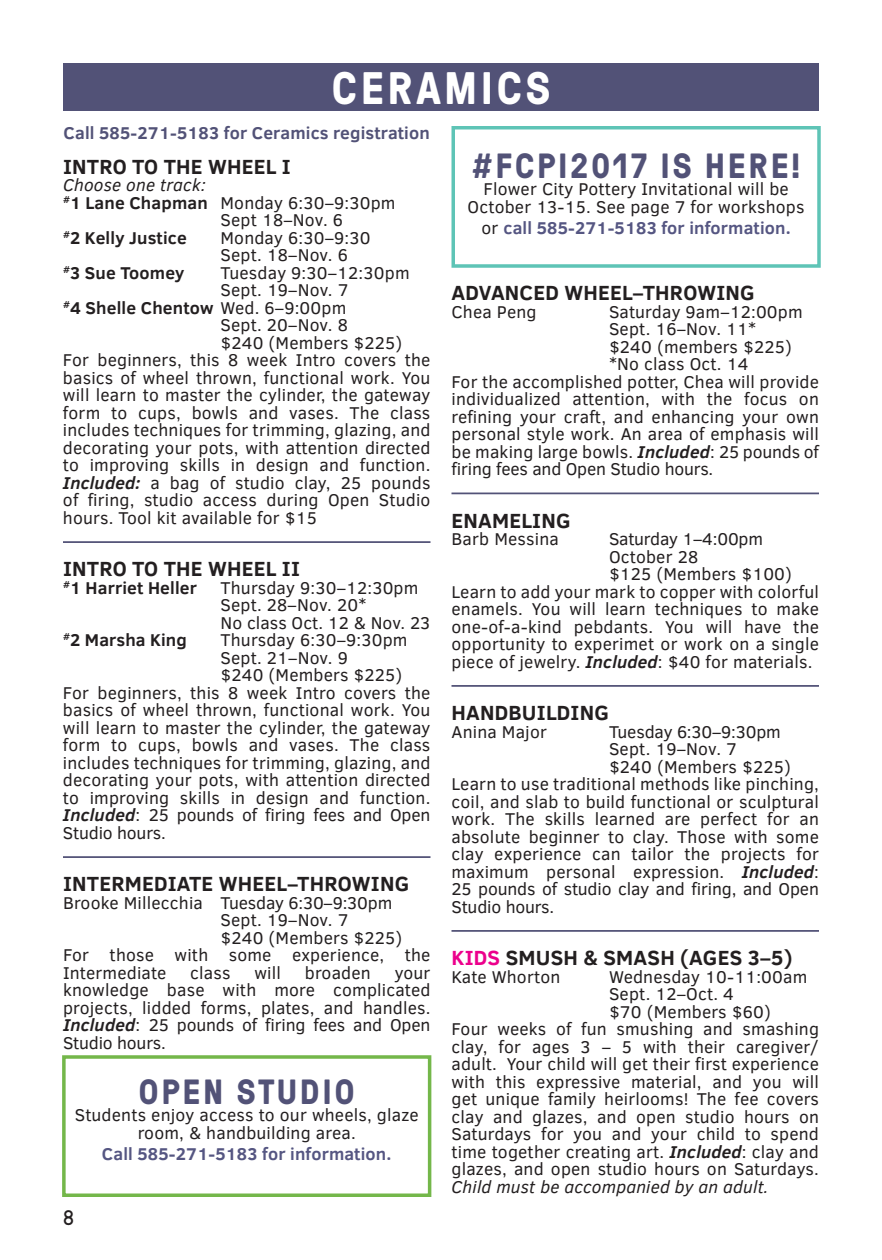
<style>
.page{position:relative;width:882px;height:1260px;background:#fff}
.page>*{position:absolute;margin:0;border:0;box-sizing:border-box;transform-origin:0 0}
.t1{font:700 45.5px "GT Pressura";color:#fff}
.t2{font:700 35px "GT Pressura";letter-spacing:.075em;color:#525277}
.t3{font:700 21px "Clear Sans";letter-spacing:.01em;color:#231f20}
.t4{font:700 21px "Clear Sans";color:#ec008c}
.t5{font:21px "GT Pressura";color:#231f20}
.t6{font:17.5px/17.5px "Clear Sans";letter-spacing:.01em;color:#231f20}
.t7{font:17.5px "Clear Sans";letter-spacing:-.01em;color:#231f20}
.t8{font:700 17.5px "Clear Sans";letter-spacing:.01em;color:#231f20}
.t9{font:700 17.5px "Clear Sans";letter-spacing:.01em;color:#555682}
.t10{font:italic 17.5px "Clear Sans";letter-spacing:.01em;color:#231f20}
.t11{font:700 17.5px "Clear Sans";letter-spacing:.01em;color:#525277}
.s1{font-weight:700}
.s2{font-weight:400}
.s3{font-weight:700;font-style:italic}
.s4{font-weight:400;color:#231f20}
</style>
<div class="page">
<hr style="left:63px;top:541px;width:367px;height:2px;background:#525277">
<hr style="left:63px;top:856px;width:367px;height:2px;background:#525277">
<hr style="left:452px;top:493px;width:367px;height:1px;background:#525277">
<hr style="left:452px;top:685px;width:367px;height:2px;background:#525277">
<hr style="left:452px;top:930px;width:367px;height:2px;background:#525277">
<div style="left:63px;top:63px;width:756px;height:47px;background:#525277"></div>
<div style="left:62px;top:1055px;width:369px;height:142px;border:4px solid #74b74a"></div>
<div style="left:452px;top:126px;width:369px;height:142px;border:4px solid #5ec4b6"></div>
<h1 class="t1" style="left:332px;top:54px;width:28px">CERAMICS</h1>
<p class="t11" style="left:64px;top:120px;width:368px">Call 585-271-5183 for Ceramics registration</p>
<p class="t3" style="left:63px;top:151px;width:227px">Intro to the Wh eel I</p>
<p class="t10" style="left:63px;top:173px;width:144px">Choose one track:</p>
<p class="t6" style="left:63px;top:194px;width:334px"><sup>#</sup><span class="s1">1 Lane Chapman</span> Monday 6:30–9:30pm</p>
<p class="t6" style="left:220px;top:211px;width:124px">Sept 18–Nov. 6</p>
<p class="t8" style="left:63px;top:225px;width:125px"><sup>#</sup>2 Kelly Justice</p>
<p class="t6" style="left:220px;top:229px;width:152px">Monday 6:30–9:30<br>Sept. 18–Nov. 6</p>
<p class="t8" style="left:63px;top:260px;width:123px"><sup>#</sup>3 Sue Toomey</p>
<p class="t6" style="left:221px;top:264px;width:191px">Tuesday 9:30–12:30pm</p>
<p class="t6" style="left:221px;top:281px;width:130px">Sept. 19–Nov. 7</p>
<p class="t8" style="left:63px;top:295px;width:285px"><sup>#</sup>4 Shelle Chentow <span class="s2">Wed. 6–9:00pm</span></p>
<p class="t6" style="left:220px;top:316px;width:129px">Sept. 20–Nov. 8</p>
<p class="t6" style="left:220px;top:334px;width:183px">$240 (Members $225)</p>
<p class="t6" style="left:63px;top:351px;width:369px">For beginners, this 8 week Intro covers the</p>
<p class="t6" style="left:63px;top:369px;width:369px">basics of wheel thrown, functional work. You</p>
<p class="t6" style="left:63px;top:386px;width:369px">will learn to master the cylinder, the gateway</p>
<p class="t6" style="left:63px;top:404px;width:369px">form to cups, bowls and vases. The class</p>
<p class="t6" style="left:63px;top:421px;width:369px">includes techniques for trimming, glazing, and</p>
<p class="t6" style="left:63px;top:439px;width:369px">decorating your pots, with attention directed</p>
<p class="t6" style="left:63px;top:456px;width:369px">to improving skills in design and function.</p>
<p class="t6" style="left:63px;top:474px;width:369px"><span class="s3">Included:</span> a bag of studio clay, 25 pounds</p>
<p class="t6" style="left:63px;top:491px;width:369px">of firing, studio access during Open Studio</p>
<p class="t6" style="left:63px;top:509px;width:255px">hours. Tool kit available for $15</p>
<p class="t3" style="left:63px;top:554px;width:228px">Intro to the Wh eel II</p>
<p class="t8" style="left:63px;top:575px;width:136px"><sup>#</sup>1 Harriet Heller</p>
<p class="t6" style="left:220px;top:579px;width:211px">Thursday 9:30–12:30pm<br>Sept. 28–Nov. 20*<br>No class Oct. 12 &amp; Nov. 23</p>
<p class="t8" style="left:63px;top:627px;width:125px"><sup>#</sup>2 Marsha King</p>
<p class="t6" style="left:220px;top:631px;width:189px">Thursday 6:30–9:30pm</p>
<p class="t6" style="left:220px;top:649px;width:129px">Sept. 21–Nov. 9</p>
<p class="t6" style="left:220px;top:666px;width:183px">$240 (Members $225)</p>
<p class="t6" style="left:63px;top:684px;width:369px">For beginners, this 8 week Intro covers the</p>
<p class="t6" style="left:63px;top:701px;width:369px">basics of wheel thrown, functional work. You</p>
<p class="t6" style="left:63px;top:719px;width:369px">will learn to master the cylinder, the gateway</p>
<p class="t6" style="left:63px;top:736px;width:369px">form to cups, bowls and vases. The class</p>
<p class="t6" style="left:63px;top:754px;width:369px">includes techniques for trimming, glazing, and</p>
<p class="t6" style="left:63px;top:771px;width:369px">decorating your pots, with attention directed</p>
<p class="t6" style="left:63px;top:789px;width:369px">to improving skills in design and function.</p>
<p class="t7" style="left:63px;top:804px;width:369px"><span class="s3">Included</span>: 25 pounds of firing fees and Open</p>
<p class="t7" style="left:63px;top:821px;width:104px">Studio hours.</p>
<p class="t3" style="left:63px;top:869px;width:345px">Intermediate Wh eel–Th rowing</p>
<p class="t6" style="left:63px;top:894px;width:331px">Brooke Millecchia Tuesday 6:30–9:30pm</p>
<p class="t6" style="left:220px;top:911px;width:130px">Sept. 19–Nov. 7</p>
<p class="t6" style="left:220px;top:929px;width:183px">$240 (Members $225)</p>
<p class="t6" style="left:63px;top:946px;width:369px">For those with some experience, the</p>
<p class="t6" style="left:63px;top:964px;width:105px">Intermediate</p>
<p class="t6" style="left:190px;top:964px;width:42px">class</p>
<p class="t6" style="left:254px;top:964px;width:28px">will</p>
<p class="t6" style="left:305px;top:964px;width:67px">broaden</p>
<p class="t6" style="left:63px;top:964px;width:369px;text-align:justify;text-indent:332px">your knowledge base with more complicated projects, lidded forms, plates, and handles.<br><span class="s3">Included</span>: 25 pounds of firing fees and Open Studio hours.</p>
<h2 class="t2" style="left:139px;top:1066px;width:218px">OPEN STUDIO</h2>
<p class="t6" style="left:75px;top:1106px;width:346px;text-align:center">Students enjoy access to our wheels, glaze room, &amp; handbuilding area.</p>
<p class="t9" style="left:102px;top:1141px;width:291px">Call 585-271-5183 for information.</p>
<p class="t5" style="left:63px;top:1203px;width:12px">8</p>
<h2 class="t2" style="left:472px;top:140px;width:330px">#FCPI2017 IS HERE!</h2>
<p class="t6" style="left:468px;top:180px;width:338px;text-align:center">Flower City Pottery Invitational will be<br>October 13-15. See page 7 for workshops</p>
<p class="t9" style="left:481px;top:215px;width:311px"><span class="s4">or</span> call 585-271-5183 for information.</p>
<p class="t3" style="left:452px;top:277px;width:302px">Advanced Wh eel–Th rowing</p>
<p class="t6" style="left:452px;top:303px;width:87px">Chea Peng</p>
<p class="t6" style="left:609px;top:303px;width:195px">Saturday 9am–12:00pm</p>
<p class="t6" style="left:609px;top:320px;width:149px">Sept. 16–Nov. 11*</p>
<p class="t6" style="left:609px;top:338px;width:184px">$240 (members $225)</p>
<p class="t6" style="left:609px;top:355px;width:141px">*No class Oct. 14</p>
<p class="t6" style="left:452px;top:373px;width:369px">For the accomplished potter, Chea will provide</p>
<p class="t6" style="left:452px;top:390px;width:369px">individualized attention, with the focus on</p>
<p class="t6" style="left:452px;top:408px;width:369px">refining your craft, and enhancing your own</p>
<p class="t6" style="left:452px;top:425px;width:369px">personal style work. An area of emphasis will</p>
<p class="t6" style="left:452px;top:443px;width:369px">be making large bowls. <span class="s3">Included</span>: 25 pounds of</p>
<p class="t7" style="left:452px;top:457px;width:263px">firing fees and Open Studio hours.</p>
<p class="t3" style="left:452px;top:505px;width:118px">Enameling</p>
<p class="t6" style="left:452px;top:530px;width:109px">Barb Messina</p>
<p class="t7" style="left:609px;top:527px;width:156px">Saturday 1–4:00pm</p>
<p class="t6" style="left:609px;top:548px;width:91px">October 28</p>
<p class="t6" style="left:609px;top:565px;width:185px">$125 (Members $100)</p>
<p class="t6" style="left:452px;top:583px;width:369px">Learn to add your mark to copper with colorful</p>
<p class="t6" style="left:452px;top:600px;width:369px">enamels. You will learn techniques to make</p>
<p class="t6" style="left:452px;top:618px;width:369px">one-of-a-kind pebdants. You will have the</p>
<p class="t6" style="left:452px;top:635px;width:369px">opportunity to experimet or work on a single</p>
<p class="t6" style="left:452px;top:653px;width:362px">piece of jewelry. <span class="s3">Included</span>: $40 for materials.</p>
<p class="t3" style="left:452px;top:697px;width:157px">Handbuilding</p>
<p class="t6" style="left:452px;top:723px;width:97px">Anina Major</p>
<p class="t7" style="left:609px;top:720px;width:173px">Tuesday 6:30–9:30pm</p>
<p class="t6" style="left:609px;top:740px;width:130px">Sept. 19–Nov. 7</p>
<p class="t6" style="left:609px;top:758px;width:183px">$240 (Members $225)</p>
<p class="t6" style="left:452px;top:775px;width:369px">Learn to use traditional methods like pinching,</p>
<p class="t6" style="left:452px;top:793px;width:369px">coil, and slab to build functional or sculptural</p>
<p class="t6" style="left:452px;top:810px;width:369px">work. The skills learned are perfect for an</p>
<p class="t6" style="left:452px;top:828px;width:369px">absolute beginner to clay. Those with some</p>
<p class="t6" style="left:452px;top:845px;width:369px">clay experience can tailor the projects for</p>
<p class="t6" style="left:452px;top:863px;width:369px">maximum personal expression. <span class="s3">Included</span>:</p>
<p class="t7" style="left:452px;top:877px;width:369px">25 pounds of studio clay and firing, and Open</p>
<p class="t7" style="left:452px;top:895px;width:104px">Studio hours.</p>
<p class="t4" style="left:452px;top:942px;width:26px">KIDS</p>
<p class="t3" style="left:506px;top:942px;width:114px">Sm ush &amp; Sma</p>
<p class="t3" style="left:648px;top:942px;width:147px">sh (ag es 3–5)</p>
<p class="t6" style="left:452px;top:968px;width:110px">Kate Whorton</p>
<p class="t6" style="left:609px;top:968px;width:200px">Wednesday 10-11:00am</p>
<p class="t6" style="left:609px;top:985px;width:127px">Sept. 12–Oct. 4</p>
<p class="t6" style="left:609px;top:1003px;width:163px">$70 (Members $60)</p>
<p class="t6" style="left:452px;top:1020px;width:369px">Four weeks of fun smushing and smashing</p>
<p class="t6" style="left:452px;top:1038px;width:369px">clay, for ages 3 – 5 with their caregiver/</p>
<p class="t6" style="left:452px;top:1055px;width:369px">adult. Your child will get their first experience</p>
<p class="t6" style="left:452px;top:1073px;width:369px">with this expressive material, and you will</p>
<p class="t6" style="left:452px;top:1090px;width:369px">get unique family heirlooms! The fee covers</p>
<p class="t6" style="left:452px;top:1108px;width:369px">clay and glazes, and open studio hours on</p>
<p class="t6" style="left:452px;top:1125px;width:369px">Saturdays for you and your child to spend</p>
<p class="t6" style="left:452px;top:1143px;width:369px">time together creating art. <span class="s3">Included</span>: clay and</p>
<p class="t6" style="left:452px;top:1160px;width:369px">glazes, and open studio hours on Saturdays.</p>
<p class="t10" style="left:452px;top:1174px;width:319px">Child must be accompanied by an adult.</p>
</div>
